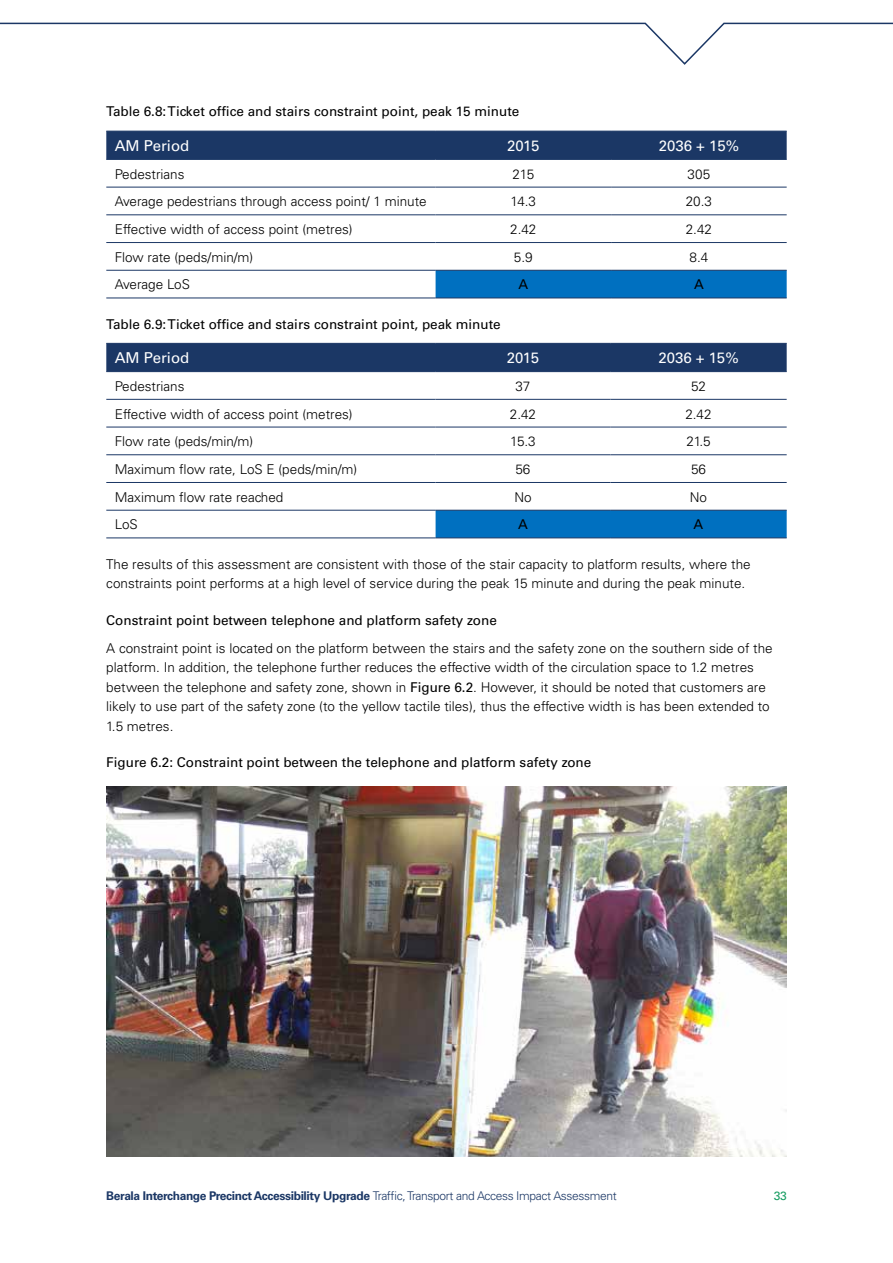
<style>
.page{position:relative;width:893px;height:1263px;background:#fff}
.page>*{position:absolute;margin:0;border:0;box-sizing:border-box;transform-origin:0 0}
.table_heading{font:15px "Univers";color:#fff}
.TfNSW_body_text{font:300 13.5px/19.5px "Univers";color:#000}
.table_header{font:13.5px "Univers";color:#000}
.TfNSW_body_text-2{font:13.5px "Univers";color:#000}
.t1{font:700 12px "Univers";letter-spacing:-.03em;color:#1b3765}
.t2{font:12px "Univers";color:#159c60}
.s1{font-weight:400}
.s2{font-weight:300}
</style>
<div class="page">
<svg style="left:0;top:22px;width:893px;height:43px"></svg>
<div style="left:106px;top:132px;width:681px;height:27px;background:#1b3765"></div>
<div style="left:436px;top:271px;width:351px;height:27px;background:#0070c0"></div>
<hr style="left:106px;top:131px;width:330px;height:1px;background:#1b3765">
<hr style="left:436px;top:131px;width:175px;height:1px;background:#1b3765">
<hr style="left:611px;top:131px;width:176px;height:1px;background:#1b3765">
<hr style="left:106px;top:159px;width:330px;height:1px;background:#1b3765">
<hr style="left:436px;top:159px;width:175px;height:1px;background:#1b3765">
<hr style="left:611px;top:159px;width:176px;height:1px;background:#1b3765">
<hr style="left:106px;top:187px;width:330px;height:1px;background:#1b3765">
<hr style="left:436px;top:187px;width:175px;height:1px;background:#1b3765">
<hr style="left:611px;top:187px;width:176px;height:1px;background:#1b3765">
<hr style="left:106px;top:215px;width:330px;height:1px;background:#1b3765">
<hr style="left:436px;top:215px;width:175px;height:1px;background:#1b3765">
<hr style="left:611px;top:215px;width:176px;height:1px;background:#1b3765">
<hr style="left:106px;top:242px;width:330px;height:1px;background:#1b3765">
<hr style="left:436px;top:242px;width:175px;height:1px;background:#1b3765">
<hr style="left:611px;top:242px;width:176px;height:1px;background:#1b3765">
<hr style="left:106px;top:270px;width:330px;height:1px;background:#1b3765">
<hr style="left:106px;top:298px;width:330px;height:1px;background:#1b3765">
<hr style="left:436px;top:270px;width:175px;height:1px;background:#1b3765">
<hr style="left:611px;top:270px;width:176px;height:1px;background:#1b3765">
<hr style="left:436px;top:298px;width:175px;height:1px;background:#1b3765">
<hr style="left:611px;top:298px;width:176px;height:1px;background:#1b3765">
<div style="left:106px;top:344px;width:681px;height:27px;background:#1b3765"></div>
<div style="left:436px;top:511px;width:351px;height:27px;background:#0070c0"></div>
<hr style="left:106px;top:343px;width:330px;height:1px;background:#1b3765">
<hr style="left:436px;top:343px;width:174px;height:1px;background:#1b3765">
<hr style="left:610px;top:343px;width:177px;height:1px;background:#1b3765">
<hr style="left:106px;top:371px;width:330px;height:1px;background:#1b3765">
<hr style="left:436px;top:371px;width:174px;height:1px;background:#1b3765">
<hr style="left:610px;top:371px;width:177px;height:1px;background:#1b3765">
<hr style="left:106px;top:399px;width:330px;height:1px;background:#1b3765">
<hr style="left:436px;top:399px;width:174px;height:1px;background:#1b3765">
<hr style="left:610px;top:399px;width:177px;height:1px;background:#1b3765">
<hr style="left:106px;top:427px;width:330px;height:1px;background:#1b3765">
<hr style="left:436px;top:427px;width:174px;height:1px;background:#1b3765">
<hr style="left:610px;top:427px;width:177px;height:1px;background:#1b3765">
<hr style="left:106px;top:454px;width:330px;height:1px;background:#1b3765">
<hr style="left:436px;top:454px;width:174px;height:1px;background:#1b3765">
<hr style="left:610px;top:454px;width:177px;height:1px;background:#1b3765">
<hr style="left:106px;top:482px;width:330px;height:1px;background:#1b3765">
<hr style="left:436px;top:482px;width:174px;height:1px;background:#1b3765">
<hr style="left:610px;top:482px;width:177px;height:1px;background:#1b3765">
<hr style="left:106px;top:510px;width:330px;height:1px;background:#1b3765">
<hr style="left:106px;top:538px;width:330px;height:1px;background:#1b3765">
<hr style="left:436px;top:510px;width:174px;height:1px;background:#1b3765">
<hr style="left:610px;top:510px;width:177px;height:1px;background:#1b3765">
<hr style="left:436px;top:538px;width:174px;height:1px;background:#1b3765">
<hr style="left:610px;top:538px;width:177px;height:1px;background:#1b3765">
<img style="left:106px;top:787px;width:681px;height:370px">
<p class="table_header" style="left:106px;top:104px;width:415px">Table 6.8: Ticket office and stairs constraint point, peak 15 minute</p>
<p class="table_heading" style="left:115px;top:137px;width:76px">AM Period</p>
<p class="table_heading" style="left:507px;top:137px;width:34px">2015</p>
<p class="table_heading" style="left:659px;top:137px;width:82px">2036 + 15%</p>
<p class="TfNSW_body_text" style="left:115px;top:164px;width:71px">Pedestrians</p>
<p class="TfNSW_body_text" style="left:512px;top:164px;width:23px">215</p>
<p class="TfNSW_body_text" style="left:688px;top:164px;width:24px">305</p>
<p class="TfNSW_body_text" style="left:115px;top:192px;width:313px">Average pedestrians through access point/ 1 minute</p>
<p class="TfNSW_body_text" style="left:511px;top:192px;width:27px">14.3</p>
<p class="TfNSW_body_text" style="left:686px;top:192px;width:28px">20.3</p>
<p class="TfNSW_body_text" style="left:115px;top:219px;width:239px">Effective width of access point (metres)</p>
<p class="TfNSW_body_text" style="left:510px;top:219px;width:28px">2.42</p>
<p class="TfNSW_body_text" style="left:686px;top:219px;width:28px">2.42</p>
<p class="TfNSW_body_text" style="left:115px;top:247px;width:140px">Flow rate (peds/min/m)</p>
<p class="TfNSW_body_text" style="left:514px;top:247px;width:20px">5.9</p>
<p class="TfNSW_body_text" style="left:689px;top:247px;width:20px">8.4</p>
<p class="TfNSW_body_text" style="left:115px;top:275px;width:77px">Average LoS</p>
<p class="TfNSW_body_text-2" style="left:518px;top:276px;width:11px">A</p>
<p class="TfNSW_body_text-2" style="left:694px;top:276px;width:11px">A</p>
<p class="table_header" style="left:106px;top:316px;width:396px">Table 6.9: Ticket office and stairs constraint point, peak minute</p>
<p class="table_heading" style="left:115px;top:349px;width:76px">AM Period</p>
<p class="table_heading" style="left:507px;top:349px;width:34px">2015</p>
<p class="table_heading" style="left:658px;top:349px;width:82px">2036 + 15%</p>
<p class="TfNSW_body_text" style="left:115px;top:376px;width:71px">Pedestrians</p>
<p class="TfNSW_body_text" style="left:515px;top:376px;width:17px">37</p>
<p class="TfNSW_body_text" style="left:691px;top:376px;width:17px">52</p>
<p class="TfNSW_body_text" style="left:115px;top:404px;width:239px">Effective width of access point (metres)</p>
<p class="TfNSW_body_text" style="left:510px;top:404px;width:28px">2.42</p>
<p class="TfNSW_body_text" style="left:685px;top:404px;width:28px">2.42</p>
<p class="TfNSW_body_text" style="left:115px;top:432px;width:140px">Flow rate (peds/min/m)</p>
<p class="TfNSW_body_text" style="left:510px;top:432px;width:27px">15.3</p>
<p class="TfNSW_body_text" style="left:686px;top:432px;width:26px">21.5</p>
<p class="TfNSW_body_text" style="left:115px;top:459px;width:244px">Maximum flow rate, LoS E (peds/min/m)</p>
<p class="TfNSW_body_text" style="left:515px;top:459px;width:17px">56</p>
<p class="TfNSW_body_text" style="left:691px;top:459px;width:17px">56</p>
<p class="TfNSW_body_text" style="left:115px;top:487px;width:170px">Maximum flow rate reached</p>
<p class="TfNSW_body_text" style="left:514px;top:487px;width:19px">No</p>
<p class="TfNSW_body_text" style="left:690px;top:487px;width:19px">No</p>
<p class="TfNSW_body_text" style="left:115px;top:515px;width:24px">LoS</p>
<p class="TfNSW_body_text-2" style="left:518px;top:516px;width:11px">A</p>
<p class="TfNSW_body_text-2" style="left:694px;top:516px;width:11px">A</p>
<p class="TfNSW_body_text" style="left:106px;top:554px;width:646px">The results of this assessment are consistent with those of the stair capacity to platform results, where the constraints point performs at a high level of service during the peak 15 minute and during the peak minute.</p>
<p class="table_header" style="left:106px;top:612px;width:392px">Constraint point between telephone and platform safety zone</p>
<p class="TfNSW_body_text" style="left:106px;top:638px;width:668px">A constraint point is located on the platform between the stairs and the safety zone on the southern side of the platform. In addition, the telephone further reduces the effective width of the circulation space to 1.2 metres between the telephone and safety zone, shown in <span class="s1">Figure 6.2</span>. However, it should be noted that customers are likely to use part of the safety zone (to the yellow tactile tiles), thus the effective width is has been extended to 1.5 metres.</p>
<p class="table_header" style="left:106px;top:754px;width:487px">Figure 6.2: Constraint point between the telephone and platform safety zone</p>
<p class="t1" style="left:106px;top:1189px;width:512px">Berala Interchange Precinct Accessibility Upgrade <span class="s2">Traffic, Transport and Access Impact Assessment</span></p>
<p class="t2" style="left:774px;top:1188px;width:14px">33</p>
</div>
